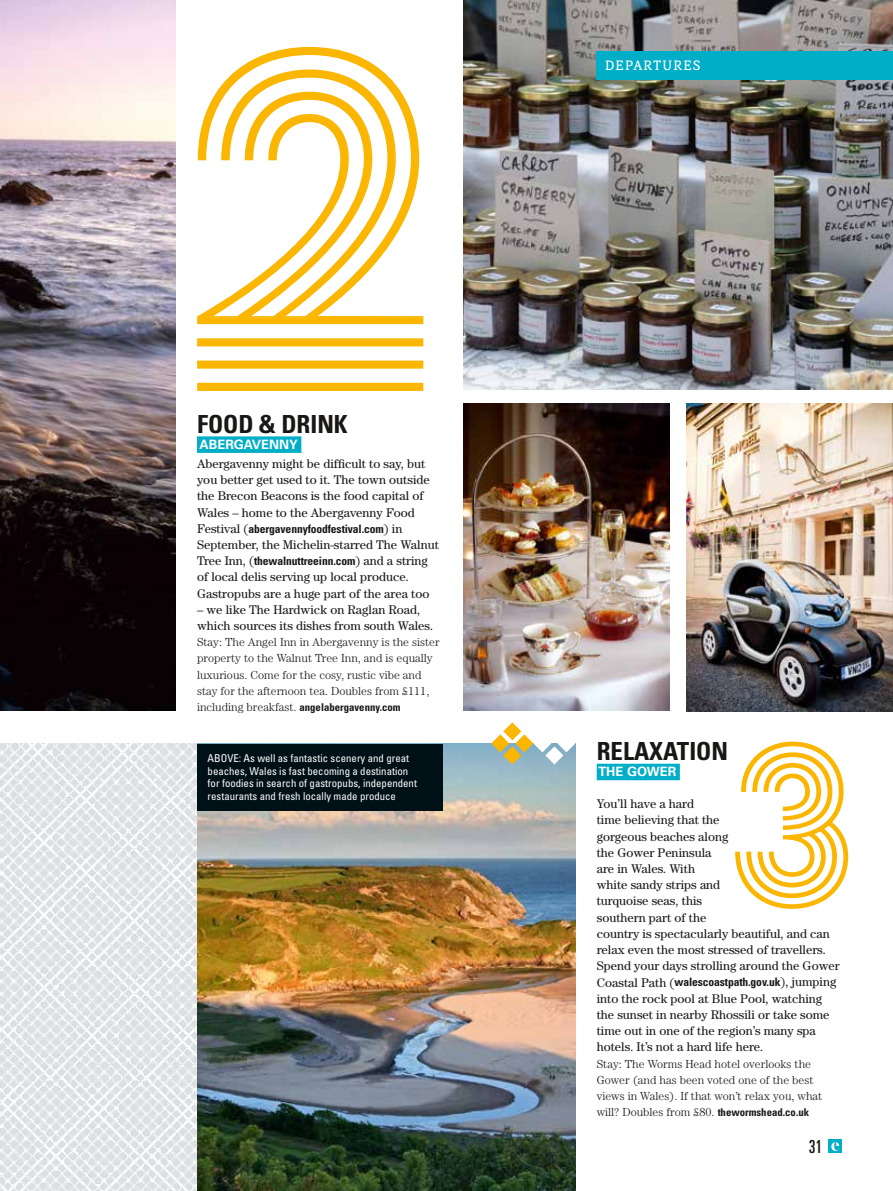
<style>
.page{position:relative;width:893px;height:1191px;background:#fff}
.page>*{position:absolute;margin:0;border:0;box-sizing:border-box;transform-origin:0 0}
.t1{font:482.1px "Prism";color:#fab600}
.t2{font:229.95px "Prism";color:#fab600}
.t3{font:700 condensed 24.9px "Univers LT Std";color:#181716}
.t4{font:ultra-condensed 18px "Univers LT Std";color:#181716}
.t5{font:14.4px "Directa Serif";letter-spacing:.08em;color:#fff}
.t6{font:700 12.9px "Univers LT Std";color:#fff}
.t7{font:12.6px/16.2px "Century Std";color:#181716}
.t8{font:300 11.7px/16.2px "Century Std";color:#181716}
.t9{font:700 condensed 11.55px "Univers LT Std";letter-spacing:-.01em;color:#181716}
.t10{font:condensed 10.8px/12.6px "Univers LT Std";color:#fff}
.t11{font:700 condensed 10.8px "Univers LT Std";color:#181716}
.s1{font-family:"Century Std";font-weight:400;font-stretch:normal;font-size:12.6px}
.s2{font-family:"Univers LT Std";font-weight:700;font-stretch:condensed;font-size:11.55px}
.s3{font-family:"Century Std";font-weight:300;font-stretch:normal;font-size:11.7px}
.s4{font-family:"Univers LT Std";font-weight:700;font-stretch:condensed;font-size:10.8px}
</style>
<div class="page">
<img style="left:463px;top:403px;width:207px;height:308px">
<img style="left:0;top:0;width:176px;height:711px">
<div style="left:197px;top:436px;width:104px;height:17px;background:#00aec7"></div>
<img style="left:0;top:743px;width:197px;height:448px">
<svg style="left:197px;top:46px;width:227px;height:344px"></svg>
<img style="left:463px;top:0;width:430px;height:390px">
<img style="left:687px;top:403px;width:206px;height:308px">
<div style="left:597px;top:763px;width:83px;height:17px;background:#00aec7"></div>
<img style="left:197px;top:743px;width:378px;height:448px">
<svg style="left:735px;top:741px;width:114px;height:168px"></svg>
<svg style="left:491px;top:722px;width:84px;height:42px"></svg>
<div style="left:197px;top:743px;width:245px;height:67px;background:#001017"></div>
<div style="left:597px;top:51px;width:296px;height:28px;background:#00aec7"></div>
<div style="left:829px;top:1140px;width:13px;height:13px;background:#00aec7"></div>
<svg style="left:831px;top:1142px;width:8px;height:8px"></svg>
<h1 class="t1" style="left:175px;top:-57px;width:272px">2</h1>
<h3 class="t3" style="left:197px;top:409px;width:152px">FOOD &amp; DRINK</h3>
<p class="t6" style="left:200px;top:437px;width:100px">ABERGAVENNY</p>
<p class="t7" style="left:197px;top:455px;width:234px">Abergavenny might be difficult to say, but you better get used to it. The town outside the Brecon Beacons is the food capital of Wales – home to the Abergavenny Food</p>
<p class="t9" style="left:197px;top:521px;width:207px"><span class="s1">Festival (</span>abergavennyfoodfestival.com<span class="s1">) in</span></p>
<p class="t7" style="left:197px;top:536px;width:243px">September, the Michelin-starred The Walnut Tree Inn, (<span class="s2">thewalnuttreeinn.com</span>) and a string of local delis serving up local produce.<br>Gastropubs are a huge part of the area too</p>
<p class="t7" style="left:197px;top:601px;width:238px">– we like The Hardwick on Raglan Road, which sources its dishes from south Wales.</p>
<p class="t8" style="left:197px;top:634px;width:244px">Stay: The Angel Inn in Abergavenny is the sister property to the Walnut Tree Inn, and is equally luxurious. Come for the cosy, rustic vibe and stay for the afternoon tea. Doubles from £111,</p>
<p class="t11" style="left:197px;top:700px;width:205px"><span class="s3">including breakfast.</span> angelabergavenny.com</p>
<p class="t10" style="left:208px;top:751px;width:211px">ABOVE: As well as fantastic scenery and great beaches, Wales is fast becoming a destination for foodies in search of gastropubs, independent restaurants and fresh locally made produce</p>
<p class="t5" style="left:605px;top:57px;width:97px">DEPARTURES</p>
<h3 class="t3" style="left:597px;top:736px;width:133px">RELAXATION</h3>
<p class="t6" style="left:598px;top:764px;width:79px">THE GOWER</p>
<p class="t7" style="left:597px;top:795px;width:244px">You’ll have a hard<br>time believing that the<br>gorgeous beaches along<br>the Gower Peninsula<br>are in Wales. With<br>white sandy strips and<br>turquoise seas, this<br>southern part of the<br>country is spectacularly beautiful, and can relax even the most stressed of travellers.<br>Spend your days strolling around the Gower<br>Coastal Path (<span class="s2">walescoastpath.gov.uk</span>), jumping into the rock pool at Blue Pool, watching the sunset in nearby Rhossili or take some time out in one of the region’s many spa hotels. It’s not a hard life here.</p>
<p class="t8" style="left:597px;top:1055px;width:227px">Stay: The Worms Head hotel overlooks the Gower (and has been voted one of the best views in Wales). If that won’t relax you, what will? Doubles from £80. <span class="s4">thewormshead.co.uk</span></p>
<h2 class="t2" style="left:727px;top:692px;width:131px">3</h2>
<h3 class="t4" style="left:809px;top:1136px;width:15px">31</h3>
</div>
